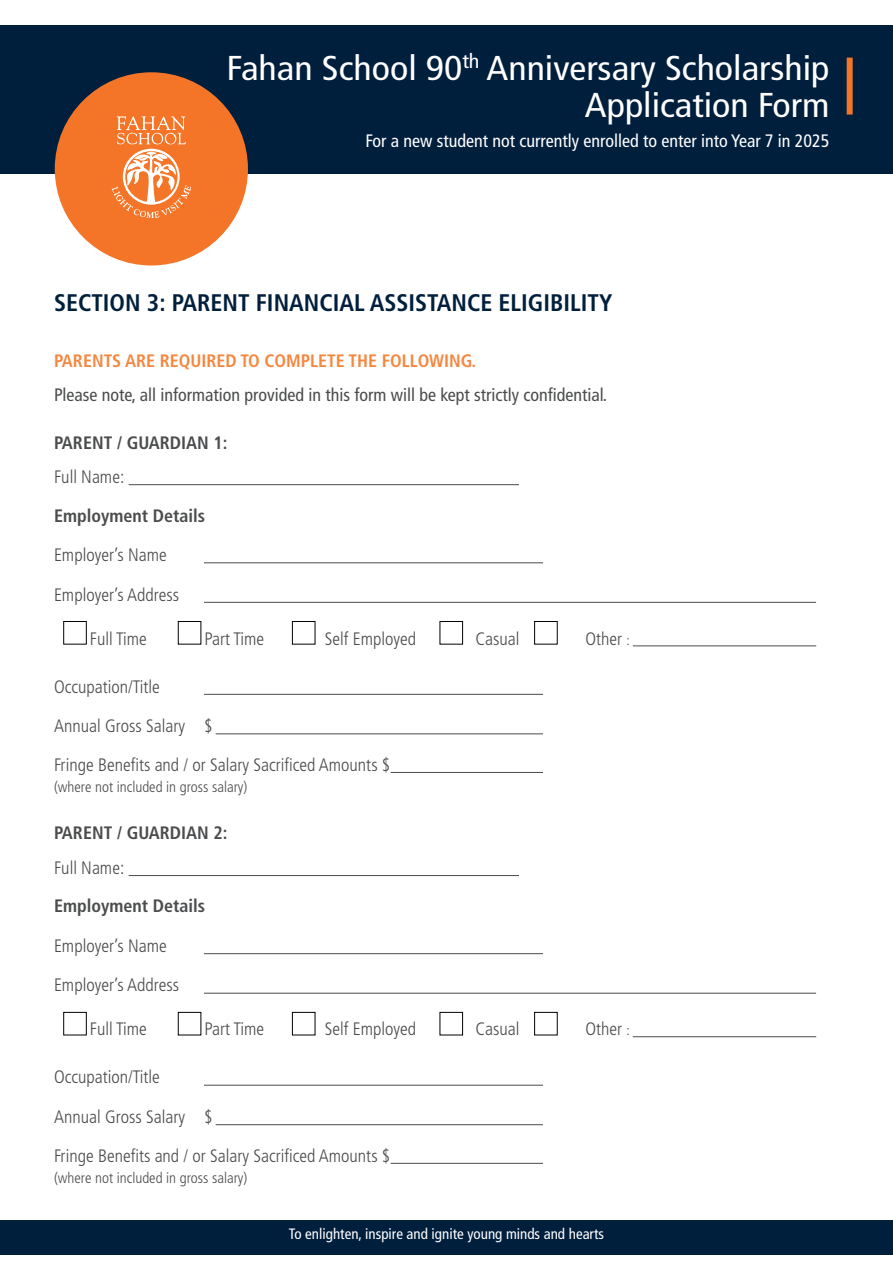
<style>
.page{position:relative;width:893px;height:1263px;background:#fff}
.page>*{position:absolute;margin:0;border:0;box-sizing:border-box;transform-origin:0 0}
.t1{font:condensed 34.5px/37.5px "Frutiger LT Pro";color:#fff;text-align:right;scale:1.1 1}
.Copy{font:700 condensed 24px "Frutiger LT Pro";color:#001f3d}
.Copy-2{font:300 condensed 18px "Frutiger LT Pro";color:#4b4c4d}
.Copy-3{font:condensed 18px "Frutiger LT Pro";color:#4b4c4d}
.Copy-4{font:700 condensed 18px "Frutiger LT Pro";color:#4b4c4d}
.t2{font:condensed 18px "Frutiger LT Pro";color:#fff}
.Copy-5{font:700 condensed 18px "Frutiger LT Pro";color:#f58840}
.Copy-6{font:300 condensed 15px "Frutiger LT Pro";color:#4b4c4d}
.Copy-7{font:condensed 15px "Frutiger LT Pro";color:#fff}
.s1{font-size:13.5px}
</style>
<div class="page">
<div style="left:0;top:26px;width:893px;height:148px;background:#001f3d"></div>
<div style="left:55px;top:72px;width:193px;height:193px;background:#f47527;border-radius:50%"></div>
<svg style="left:112px;top:116px;width:79px;height:102px"></svg>
<div style="left:847px;top:58px;width:6px;height:57px;background:#f47527"></div>
<div style="left:0;top:1220px;width:893px;height:34px;background:#001f3d"></div>
<hr style="left:129px;top:484px;width:390px;height:1px;background:#4b4c4d">
<hr style="left:204px;top:562px;width:339px;height:1px;background:#4b4c4d">
<hr style="left:204px;top:602px;width:612px;height:1px;background:#4b4c4d">
<hr style="left:633px;top:645px;width:183px;height:1px;background:#4b4c4d">
<hr style="left:204px;top:694px;width:339px;height:1px;background:#4b4c4d">
<hr style="left:216px;top:733px;width:327px;height:1px;background:#4b4c4d">
<hr style="left:391px;top:772px;width:152px;height:1px;background:#4b4c4d">
<hr style="left:129px;top:875px;width:390px;height:1px;background:#4b4c4d">
<hr style="left:204px;top:953px;width:339px;height:1px;background:#4b4c4d">
<hr style="left:204px;top:993px;width:612px;height:1px;background:#4b4c4d">
<hr style="left:633px;top:1036px;width:183px;height:1px;background:#4b4c4d">
<hr style="left:204px;top:1085px;width:339px;height:1px;background:#4b4c4d">
<hr style="left:216px;top:1124px;width:327px;height:1px;background:#4b4c4d">
<hr style="left:391px;top:1163px;width:152px;height:1px;background:#4b4c4d">
<div style="left:63px;top:621px;width:24px;height:23px;background:#fff;border:1px solid #000"></div>
<div style="left:178px;top:621px;width:23px;height:23px;background:#fff;border:1px solid #000"></div>
<div style="left:292px;top:621px;width:23px;height:23px;background:#fff;border:1px solid #000"></div>
<div style="left:440px;top:621px;width:23px;height:23px;background:#fff;border:1px solid #000"></div>
<div style="left:534px;top:621px;width:24px;height:23px;background:#fff;border:1px solid #000"></div>
<div style="left:63px;top:1012px;width:24px;height:23px;background:#fff;border:1px solid #000"></div>
<div style="left:178px;top:1012px;width:23px;height:23px;background:#fff;border:1px solid #000"></div>
<div style="left:292px;top:1012px;width:23px;height:23px;background:#fff;border:1px solid #000"></div>
<div style="left:440px;top:1012px;width:23px;height:23px;background:#fff;border:1px solid #000"></div>
<div style="left:534px;top:1012px;width:24px;height:23px;background:#fff;border:1px solid #000"></div>
<p class="t1" style="left:227px;top:49px;width:550px">Fahan School 90<sup>th</sup> Anniversary Scholarship<br>Application Form</p>
<p class="t2" style="left:366px;top:131px;width:465px">For a new student not currently enrolled to enter into Year 7 in 2025</p>
<p class="Copy" style="left:54px;top:289px;width:560px">SECTION 3: PARENT FINANCIAL ASSISTANCE ELIGIBILITY</p>
<p class="Copy-5" style="left:54px;top:350px;width:424px">PARENTS ARE REQUIRED TO COMPLETE THE FOLLOWING.</p>
<p class="Copy-3" style="left:54px;top:385px;width:554px">Please note, all information provided in this form will be kept strictly confidential.</p>
<p class="Copy-4" style="left:54px;top:432px;width:175px">PARENT / GUARDIAN 1:</p>
<p class="Copy-2" style="left:54px;top:466px;width:72px">Full Name:</p>
<p class="Copy-4" style="left:54px;top:505px;width:153px">Employment Details</p>
<p class="Copy-2" style="left:54px;top:544px;width:114px">Employer’s Name</p>
<p class="Copy-2" style="left:54px;top:584px;width:127px">Employer’s Address</p>
<p class="Copy-2" style="left:90px;top:628px;width:59px">Full Time</p>
<p class="Copy-2" style="left:204px;top:628px;width:61px">Part Time</p>
<p class="Copy-2" style="left:325px;top:628px;width:93px">Self Employed</p>
<p class="Copy-2" style="left:475px;top:628px;width:45px">Casual</p>
<p class="Copy-2" style="left:586px;top:628px;width:46px">Other <span class="s1">:</span></p>
<p class="Copy-2" style="left:54px;top:676px;width:107px">Occupation/Title</p>
<p class="Copy-2" style="left:54px;top:715px;width:160px">Annual Gross Salary $</p>
<p class="Copy-2" style="left:54px;top:754px;width:338px">Fringe Benefits and / or Salary Sacrificed Amounts $</p>
<p class="Copy-6" style="left:54px;top:778px;width:195px">(where not included in gross salary)</p>
<p class="Copy-4" style="left:54px;top:822px;width:175px">PARENT / GUARDIAN 2:</p>
<p class="Copy-2" style="left:54px;top:857px;width:72px">Full Name:</p>
<p class="Copy-4" style="left:54px;top:895px;width:153px">Employment Details</p>
<p class="Copy-2" style="left:54px;top:935px;width:114px">Employer’s Name</p>
<p class="Copy-2" style="left:54px;top:975px;width:127px">Employer’s Address</p>
<p class="Copy-2" style="left:90px;top:1019px;width:59px">Full Time</p>
<p class="Copy-2" style="left:204px;top:1019px;width:61px">Part Time</p>
<p class="Copy-2" style="left:325px;top:1019px;width:93px">Self Employed</p>
<p class="Copy-2" style="left:475px;top:1019px;width:45px">Casual</p>
<p class="Copy-2" style="left:586px;top:1019px;width:46px">Other <span class="s1">:</span></p>
<p class="Copy-2" style="left:54px;top:1067px;width:107px">Occupation/Title</p>
<p class="Copy-2" style="left:54px;top:1106px;width:160px">Annual Gross Salary $</p>
<p class="Copy-2" style="left:54px;top:1145px;width:338px">Fringe Benefits and / or Salary Sacrificed Amounts $</p>
<p class="Copy-6" style="left:54px;top:1169px;width:195px">(where not included in gross salary)</p>
<p class="Copy-7" style="left:289px;top:1225px;width:317px">To enlighten, inspire and ignite young minds and hearts</p>
</div>
